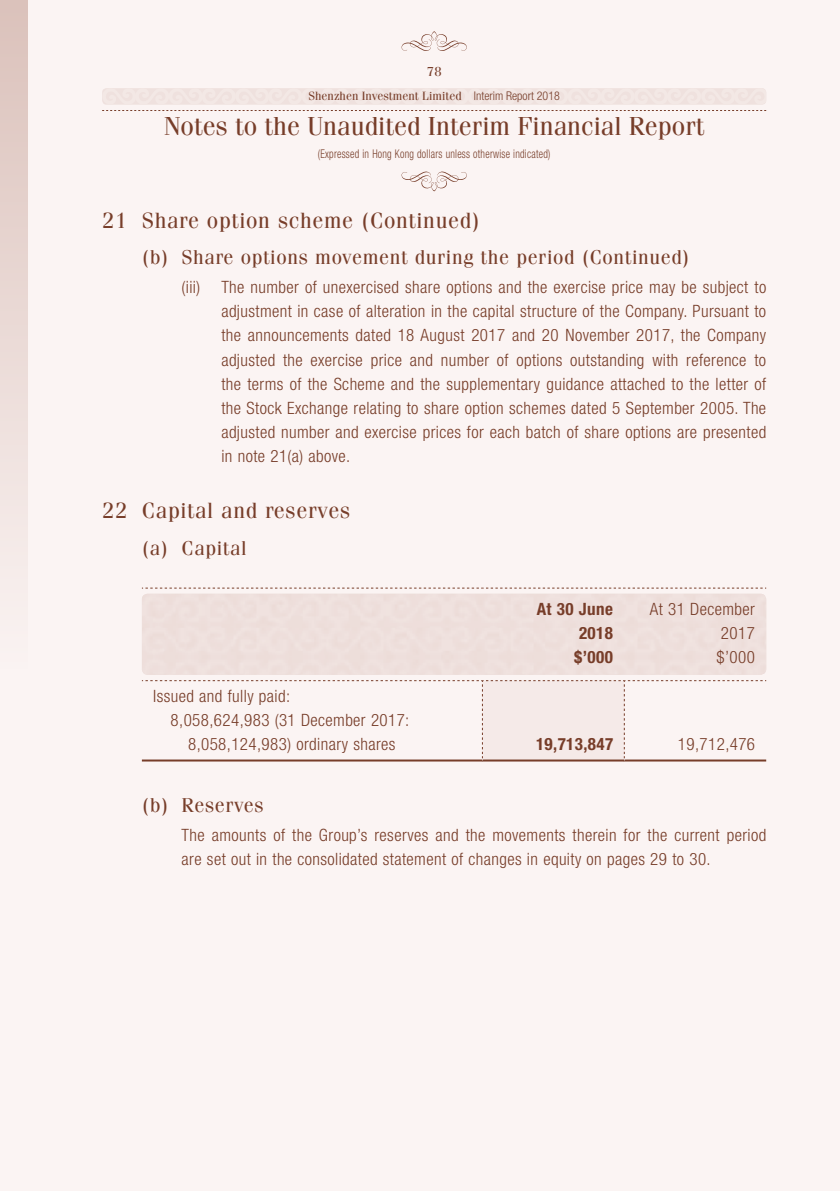
<style>
.page{position:relative;width:840px;height:1191px;background:#fff}
.page>*{position:absolute;margin:0;border:0;box-sizing:border-box;transform-origin:0 0}
.t1{font:26px "Fenice Std";color:#773d29}
.t2{font:22px "Fenice Std";letter-spacing:.03em;color:#773d29}
.t3{font:20px "Fenice Std";letter-spacing:.03em;color:#773d29}
.t4{font:300 condensed 17px/24px "Helvetica Neue LT Std";letter-spacing:.025em;color:#773d29;text-align:justify}
.t5{font:700 condensed 17px "Helvetica Neue LT Std";letter-spacing:.025em;color:#773d29}
.t6{font:13px "Fenice Std";color:#773d29}
.t7{font:300 condensed 12px "Helvetica Neue LT Std";letter-spacing:.025em;color:#773d29;scale:.85 1}
.t8{font:12px "Fenice Std";color:#773d29}
.s1{font-family:"Helvetica Neue LT Std";font-weight:300;font-stretch:condensed}
</style>
<div class="page">
<div style="left:0;top:0;width:839px;height:1191px;background:#fbf4f3"></div>
<div style="left:0;top:0;width:28px;height:669px;background:linear-gradient(to bottom,#dbc2bb,#faf3f2)"></div>
<svg style="left:401px;top:171px;width:65px;height:20px"></svg>
<svg style="left:401px;top:31px;width:65px;height:20px"></svg>
<svg style="left:102px;top:88px;width:663px;height:23px"></svg>
<svg style="left:142px;top:588px;width:621px;height:1px"></svg>
<svg style="left:142px;top:680px;width:621px;height:81px"></svg>
<hr style="left:142px;top:759px;width:340px;height:2px;background:#773d29">
<hr style="left:482px;top:759px;width:141px;height:2px;background:#773d29">
<hr style="left:624px;top:759px;width:141px;height:2px;background:#773d29">
<p class="t6" style="left:426px;top:64px;width:16px">78</p>
<p class="t8" style="left:308px;top:89px;width:253px">Shenzhen Investment Limited <span class="s1">Interim Report 2018</span></p>
<h1 class="t1" style="left:164px;top:111px;width:542px">Notes to the Unaudited Interim Financial Report</h1>
<p class="t7" style="left:318px;top:147px;width:275px">(Expressed in Hong Kong dollars unless otherwise indicated)</p>
<p class="t2" style="left:102px;top:207px;width:379px">21 Share option scheme (Continued)</p>
<p class="t3" style="left:142px;top:245px;width:549px">(b) Share options movement during the period (Continued)</p>
<p class="t4" style="left:221px;top:275px;width:546px;text-indent:-40px">(iii) The number of unexercised share options and the exercise price may be subject to adjustment in case of alteration in the capital structure of the Company. Pursuant to the announcements dated 18 August 2017 and 20 November 2017, the Company adjusted the exercise price and number of options outstanding with reference to the terms of the Scheme and the supplementary guidance attached to the letter of the Stock Exchange relating to share option schemes dated 5 September 2005. The adjusted number and exercise prices for each batch of share options are presented in note 21(a) above.</p>
<p class="t2" style="left:102px;top:497px;width:249px">22 Capital and reserves</p>
<p class="t3" style="left:142px;top:536px;width:106px">(a) Capital</p>
<p class="t5" style="left:536px;top:599px;width:78px">At 30 June</p>
<p class="t4" style="left:649px;top:597px;width:106px">At 31 December</p>
<p class="t5" style="left:578px;top:623px;width:35px">2018</p>
<p class="t4" style="left:720px;top:621px;width:35px">2017</p>
<p class="t5" style="left:574px;top:647px;width:40px">$’000</p>
<p class="t4" style="left:716px;top:645px;width:40px">$’000</p>
<p class="t4" style="left:153px;top:684px;width:138px">Issued and fully paid:</p>
<p class="t4" style="left:170px;top:708px;width:240px">8,058,624,983 (31 December 2017:</p>
<p class="t4" style="left:188px;top:732px;width:209px">8,058,124,983) ordinary shares</p>
<p class="t5" style="left:535px;top:734px;width:79px">19,713,847</p>
<p class="t4" style="left:677px;top:732px;width:79px">19,712,476</p>
<p class="t3" style="left:142px;top:793px;width:123px">(b) Reserves</p>
<p class="t4" style="left:181px;top:823px;width:585px">The amounts of the Group’s reserves and the movements therein for the current period are set out in the consolidated statement of changes in equity on pages 29 to 30.</p>
</div>
